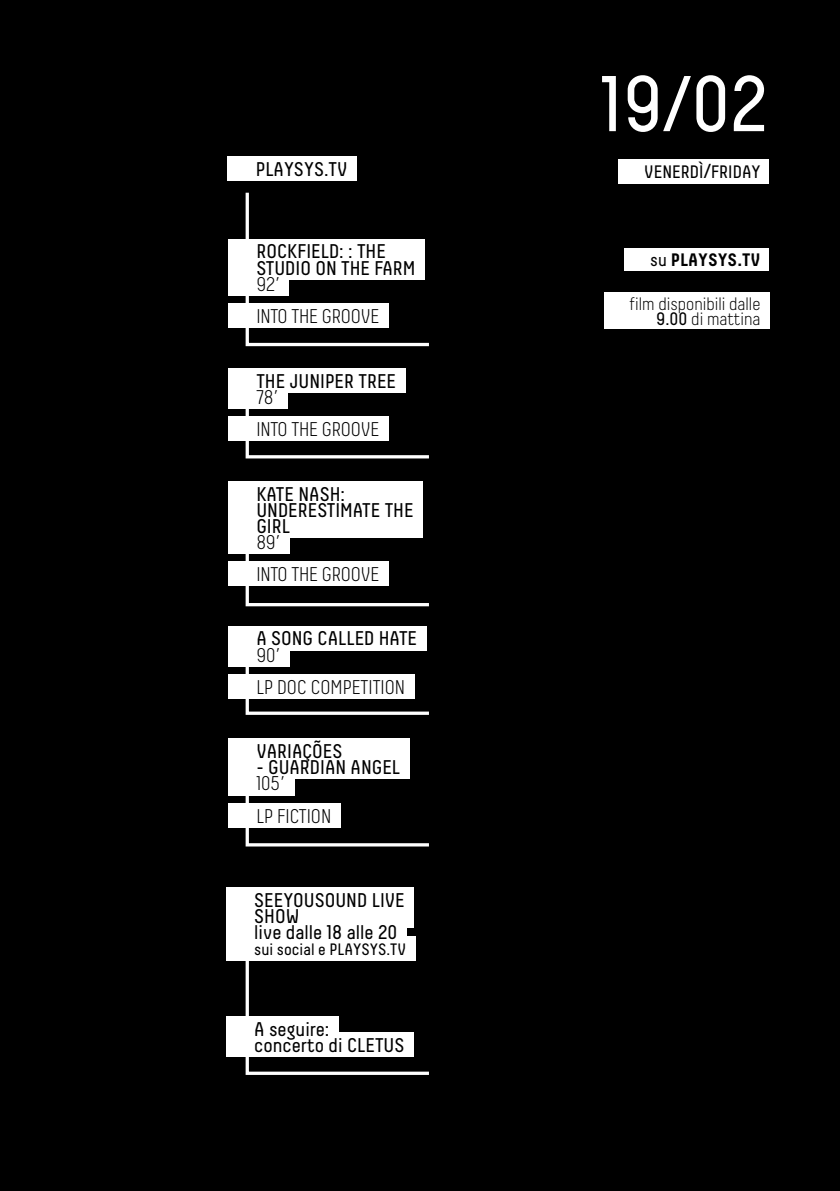
<style>
.page{position:relative;width:840px;height:1191px;background:#fff}
.page>*{position:absolute;margin:0;border:0;box-sizing:border-box;transform-origin:0 0}
.t1{font:78.8px "Decima";color:#fff}
.t2{font:19.8px/16px "Decima";color:#000}
.t3{font:300 19.8px/32.2px "Decima";letter-spacing:-.01em;color:#000}
.t4{font:300 18px/14.6px "Decima";color:#000;text-align:right}
.t5{font:18px "Decima";color:#000}
.t6{font:700 18px "Decima";color:#000}
.t7{font:16.4px "Decima";color:#000}
.s1{font-size:20.2px}
.s2{font-weight:400}
</style>
<div class="page">
<div style="left:0;top:0;width:839px;height:1190px;background:#000"></div>
<div style="left:226px;top:887px;width:188px;height:41px;background:#fff"></div>
<div style="left:226px;top:919px;width:180px;height:25px;background:#fff"></div>
<div style="left:226px;top:936px;width:189px;height:24px;background:#fff"></div>
<div style="left:226px;top:1016px;width:112px;height:24px;background:#fff"></div>
<div style="left:226px;top:1032px;width:187px;height:25px;background:#fff"></div>
<div style="left:618px;top:159px;width:150px;height:24px;background:#fff"></div>
<div style="left:624px;top:248px;width:144px;height:22px;background:#fff"></div>
<div style="left:603px;top:292px;width:165px;height:37px;background:#fff"></div>
<svg style="left:244px;top:953px;width:185px;height:122px"></svg>
<div style="left:227px;top:156px;width:130px;height:25px;background:#fff"></div>
<svg style="left:244px;top:192px;width:185px;height:155px"></svg>
<div style="left:228px;top:239px;width:197px;height:40px;background:#fff"></div>
<div style="left:228px;top:271px;width:61px;height:25px;background:#fff"></div>
<div style="left:228px;top:304px;width:160px;height:24px;background:#fff"></div>
<div style="left:228px;top:368px;width:177px;height:24px;background:#fff"></div>
<div style="left:228px;top:384px;width:59px;height:25px;background:#fff"></div>
<div style="left:228px;top:417px;width:160px;height:24px;background:#fff"></div>
<div style="left:228px;top:481px;width:195px;height:57px;background:#fff"></div>
<div style="left:228px;top:529px;width:61px;height:25px;background:#fff"></div>
<div style="left:228px;top:561px;width:160px;height:25px;background:#fff"></div>
<div style="left:228px;top:626px;width:198px;height:24px;background:#fff"></div>
<div style="left:228px;top:642px;width:61px;height:24px;background:#fff"></div>
<div style="left:228px;top:674px;width:186px;height:24px;background:#fff"></div>
<div style="left:228px;top:738px;width:181px;height:41px;background:#fff"></div>
<div style="left:228px;top:771px;width:66px;height:24px;background:#fff"></div>
<div style="left:228px;top:803px;width:112px;height:24px;background:#fff"></div>
<svg style="left:244px;top:379px;width:185px;height:80px"></svg>
<svg style="left:245px;top:538px;width:184px;height:69px"></svg>
<svg style="left:244px;top:636px;width:185px;height:79px"></svg>
<svg style="left:244px;top:769px;width:185px;height:78px"></svg>
<p class="t2" style="left:256px;top:161px;width:93px">PLAYSYS.TV</p>
<p class="t2" style="left:256px;top:243px;width:161px">ROCKFIELD: : THE<br>STUDIO ON THE FARM</p>
<p class="t3" style="left:256px;top:268px;width:124px">92’<br>INTO THE GROOVE</p>
<p class="t2" style="left:256px;top:373px;width:141px">THE JUNIPER TREE</p>
<p class="t3" style="left:256px;top:381px;width:124px">78’<br>INTO THE GROOVE</p>
<p class="t2" style="left:256px;top:486px;width:159px">KATE NASH:<br>UNDERESTIMATE THE<br>GIRL</p>
<p class="t3" style="left:256px;top:526px;width:124px">89’<br>INTO THE GROOVE</p>
<p class="t2" style="left:256px;top:630px;width:162px">A SONG CALLED HATE</p>
<p class="t3" style="left:256px;top:638px;width:150px">90’<br>LP DOC COMPETITION</p>
<p class="t2" style="left:256px;top:743px;width:87px">VARIAÇÕES</p>
<p class="t2" style="left:256px;top:759px;width:145px">- GUARDIAN ANGEL</p>
<p class="t3" style="left:256px;top:767px;width:76px">105’<br>LP FICTION</p>
<p class="t2" style="left:254px;top:892px;width:152px">SEEYOUSOUND LIVE<br>SHOW<br>live dalle 18 alle 20</p>
<p class="t7" style="left:254px;top:940px;width:153px">sui social e PLAYSYS.TV</p>
<p class="t2" style="left:254px;top:1021px;width:152px">A seguire:<br>concerto di CLETUS</p>
<h1 class="t1" style="left:600px;top:59px;width:168px">19/02</h1>
<p class="t5" style="left:644px;top:162px;width:118px">VENERDÌ<span class="s1">/</span>FRIDAY</p>
<p class="t6" style="left:649px;top:249px;width:112px"><span class="s2">su</span> PLAYSYS.TV</p>
<p class="t4" style="left:629px;top:296px;width:132px">film disponibili dalle<br><span class="s2">9.00</span> di mattina</p>
</div>
